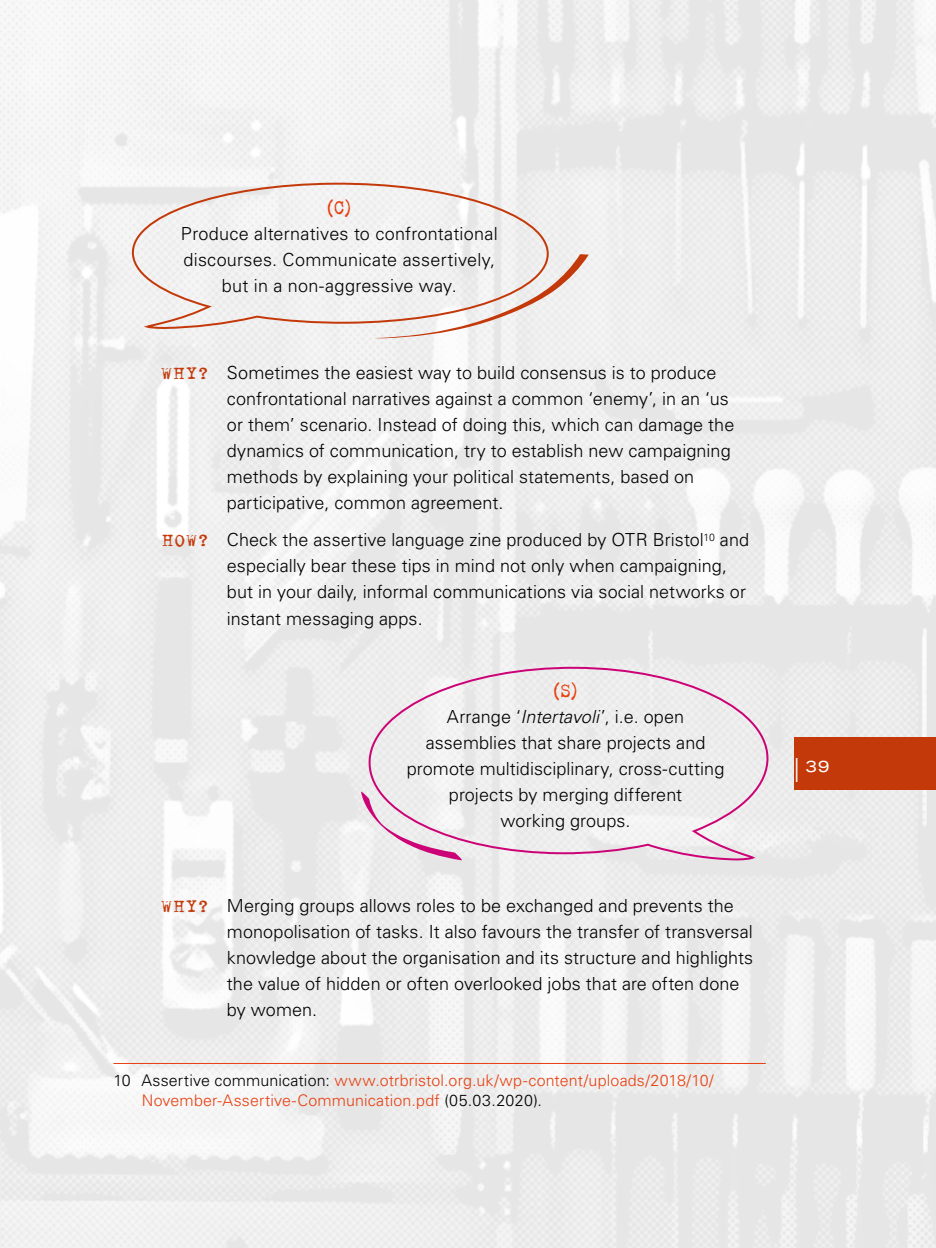
<style>
.page{position:relative;width:936px;height:1248px;background:#fff}
.page>*{position:absolute;margin:0;border:0;box-sizing:border-box;transform-origin:0 0}
.TXT{font:22px "Trixie";color:#e74011}
.Toolboxlist{font:300 18px/26px "Univers LT Std";letter-spacing:.005em;color:#000}
.TXT-2{font:300 18px/26px "Univers LT Std";letter-spacing:.005em;color:#000;text-align:center}
.Footnote_text{font:300 16px/20px "Univers LT Std";letter-spacing:.01em;color:#e74011}
.t1{font:expanded 16px "Univers LT Std";color:#fff}
.s1{font-family:"Trixie";font-weight:400;font-size:20px;color:#c4390a}
.s2{font-style:italic}
.s3{color:#000}
.s4{font-weight:300;font-stretch:normal;font-size:24px}
</style>
<div class="page">
<img style="left:0;top:0;width:935px;height:1247px">
<div style="left:794px;top:737px;width:141px;height:52px;background:#c4390a"></div>
<hr style="left:113px;top:1062px;width:652px;height:1px;background:#e74011">
<svg style="left:129px;top:183px;width:422px;height:147px"></svg>
<svg style="left:374px;top:254px;width:214px;height:84px"></svg>
<div style="left:366px;top:666px;width:405px;height:195px;background:#ededed"></div>
<svg style="left:361px;top:791px;width:101px;height:69px"></svg>
<p class="TXT" style="left:324px;top:193px;width:32px">(C)</p>
<p class="TXT-2" style="left:181px;top:221px;width:318px">Produce alternatives to confrontational discourses. Communicate assertively, but in a non-aggressive way.</p>
<p class="Toolboxlist" style="left:227px;top:359px;width:509px;text-indent:-66px"><span class="s1">WHY?</span> Sometimes the easiest way to build consensus is to produce confrontational narratives against a common ‘enemy’, in an ‘us or them’ scenario. Instead of doing this, which can damage the dynamics of communication, try to establish new campaigning methods by explaining your political statements, based on participative, common agreement.</p>
<p class="Toolboxlist" style="left:227px;top:527px;width:523px;text-indent:-65px"><span class="s1">HOW?</span> Check the assertive language zine produced by OTR Bristol<sup>10</sup> and especially bear these tips in mind not only when campaigning, but in your daily, informal communications via social networks or instant messaging apps.</p>
<p class="TXT" style="left:550px;top:676px;width:31px">(S)</p>
<p class="TXT-2" style="left:406px;top:703px;width:319px">Arrange ‘<span class="s2">Intertavoli</span>’, i.e. open assemblies that share projects and promote multidisciplinary, cross-cutting projects by merging different<br>working groups.</p>
<p class="Toolboxlist" style="left:227px;top:892px;width:528px;text-indent:-66px"><span class="s1">WHY?</span> Merging groups allows roles to be exchanged and prevents the monopolisation of tasks. It also favours the transfer of transversal knowledge about the organisation and its structure and highlights the value of hidden or often overlooked jobs that are often done by women.</p>
<p class="Footnote_text" style="left:142px;top:1070px;width:573px;text-indent:-28px"><span class="s3">10 Assertive communication:</span> www.otrbristol.org.uk/wp-content/uploads/2018/10/<br>November-Assertive-Communication.pdf <span class="s3">(05.03.2020).</span></p>
<p class="t1" style="left:794px;top:757px;width:37px"><span class="s4">|</span> 39</p>
</div>
